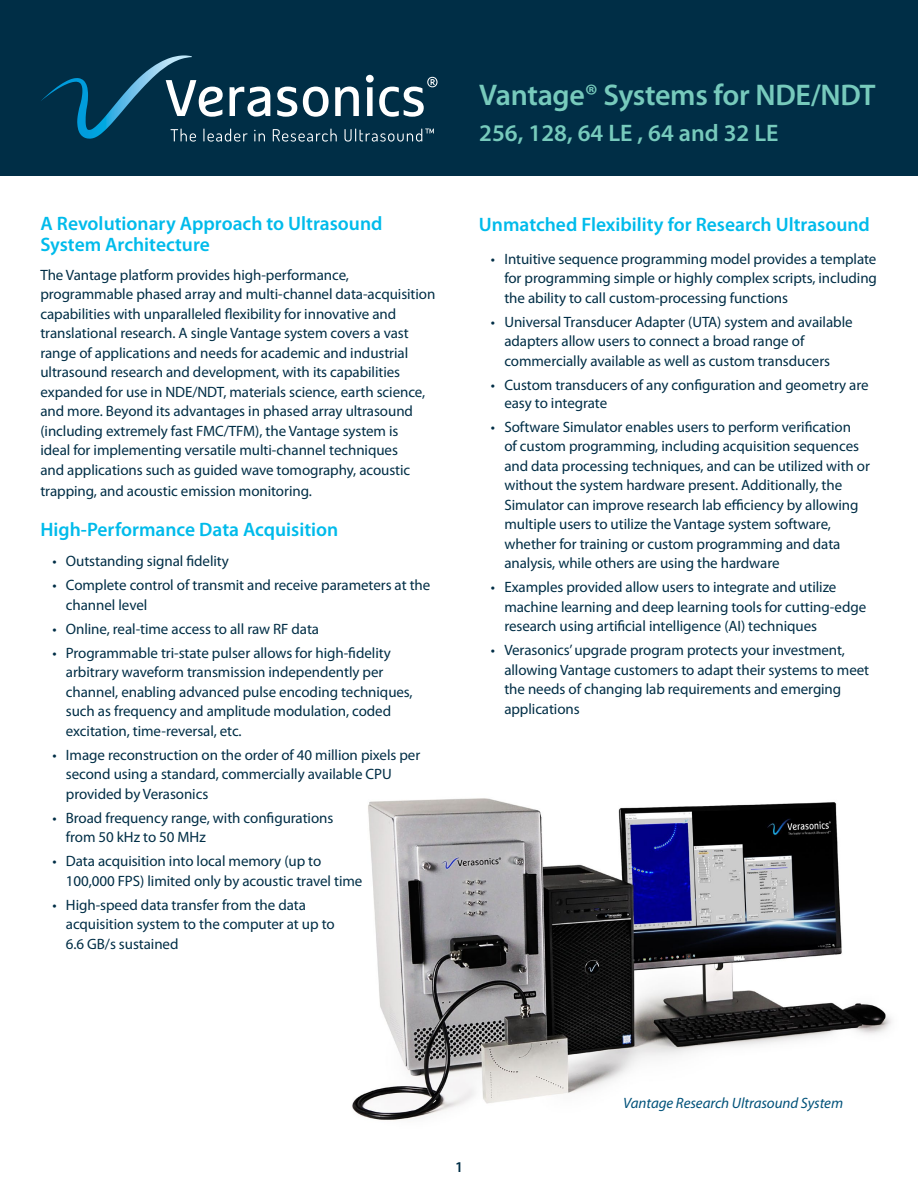
<style>
.page{position:relative;width:918px;height:1188px;background:#fff}
.page>*{position:absolute;margin:0;border:0;box-sizing:border-box;transform-origin:0 0}
.t1{font:600 30px "Myriad Pro";letter-spacing:-.01em;color:#77cabc}
.t2{font:600 24px "Myriad Pro";color:#77cabc}
.t3{font:600 19.5px/21px "Myriad Pro";color:#00bbeb}
.t4{font:15px/19.5px "Myriad Pro";letter-spacing:-.005em;color:#002e46}
.t5{font:italic 15px "Myriad Pro";letter-spacing:-.005em;color:#00527a}
.t6{font:600 15px "Myriad Pro";color:#002e46}
</style>
<div class="page">
<div style="left:0;top:0;width:918px;height:176px;background:#002e46"></div>
<svg style="left:41px;top:55px;width:397px;height:87px"></svg>
<img style="left:352px;top:798px;width:540px;height:322px">
<h3 class="t3" style="left:40px;top:213px;width:344px">A Revolutionary Approach to Ultrasound<br>System Architecture</h3>
<p class="t4" style="left:40px;top:265px;width:397px">The Vantage platform provides high-performance, programmable phased array and multi-channel data-acquisition capabilities with unparalleled flexibility for innovative and translational research. A single Vantage system covers a vast range of applications and needs for academic and industrial ultrasound research and development, with its capabilities expanded for use in NDE/NDT, materials science, earth science, and more. Beyond its advantages in phased array ultrasound (including extremely fast FMC/TFM), the Vantage system is<br>ideal for implementing versatile multi-channel techniques<br>and applications such as guided wave tomography, acoustic</p>
<p class="t4" style="left:40px;top:481px;width:273px">trapping, and acoustic emission monitoring.</p>
<h3 class="t3" style="left:40px;top:519px;width:300px">High-Performance Data Acquisition</h3>
<p class="t4" style="left:52px;top:551px;width:178px">• Outstanding signal fidelity</p>
<p class="t4" style="left:66px;top:575px;width:366px;text-indent:-14px">• Complete control of transmit and receive parameters at the channel level</p>
<p class="t4" style="left:52px;top:619px;width:268px">• Online, real-time access to all raw RF data</p>
<p class="t4" style="left:66px;top:643px;width:348px;text-indent:-14px">• Programmable tri-state pulser allows for high-fidelity arbitrary waveform transmission independently per channel, enabling advanced pulse encoding techniques, such as frequency and amplitude modulation, coded excitation, time-reversal, etc.</p>
<p class="t4" style="left:66px;top:745px;width:356px;text-indent:-14px">• Image reconstruction on the order of 40 million pixels per second using a standard, commercially available CPU provided by Verasonics</p>
<p class="t4" style="left:66px;top:808px;width:269px;text-indent:-14px">• Broad frequency range, with configurations from 50 kHz to 50 MHz</p>
<p class="t4" style="left:66px;top:851px;width:298px;text-indent:-14px">• Data acquisition into local memory (up to<br>100,000 FPS) limited only by acoustic travel time</p>
<p class="t4" style="left:66px;top:895px;width:270px;text-indent:-14px">• High-speed data transfer from the data acquisition system to the computer at up to<br>6.6 GB/s sustained</p>
<h1 class="t1" style="left:479px;top:76px;width:398px">Vantage® Systems for NDE/NDT</h1>
<h2 class="t2" style="left:479px;top:118px;width:301px">256, 128, 64 LE , 64 and 32 LE</h2>
<h3 class="t3" style="left:479px;top:213px;width:393px">Unmatched Flexibility for Research Ultrasound</h3>
<p class="t4" style="left:504px;top:249px;width:374px;text-align:justify;text-indent:-14px">• Intuitive sequence programming model provides a template for programming simple or highly complex scripts, including the ability to call custom-processing functions</p>
<p class="t4" style="left:504px;top:312px;width:350px;text-indent:-14px">• Universal Transducer Adapter (UTA) system and available adapters allow users to connect a broad range of commercially available as well as custom transducers</p>
<p class="t4" style="left:504px;top:375px;width:366px;line-height:18px;text-indent:-14px">• Custom transducers of any configuration and geometry are easy to integrate</p>
<p class="t4" style="left:504px;top:417px;width:367px;text-indent:-14px">• Software Simulator enables users to perform verification<br>of custom programming, including acquisition sequences and data processing techniques, and can be utilized with or without the system hardware present. Additionally, the Simulator can improve research lab efficiency by allowing multiple users to utilize the Vantage system software, whether for training or custom programming and data analysis, while others are using the hardware</p>
<p class="t4" style="left:504px;top:577px;width:363px;text-indent:-14px">• Examples provided allow users to integrate and utilize machine learning and deep learning tools for cutting-edge research using artificial intelligence (AI) techniques</p>
<p class="t4" style="left:504px;top:640px;width:366px;text-indent:-14px">• Verasonics’ upgrade program protects your investment, allowing Vantage customers to adapt their systems to meet the needs of changing lab requirements and emerging applications</p>
<p class="t6" style="left:455px;top:1158px;width:10px">1</p>
<p class="t5" style="left:623px;top:1094px;width:221px">Vantage Research Ultrasound System</p>
</div>
